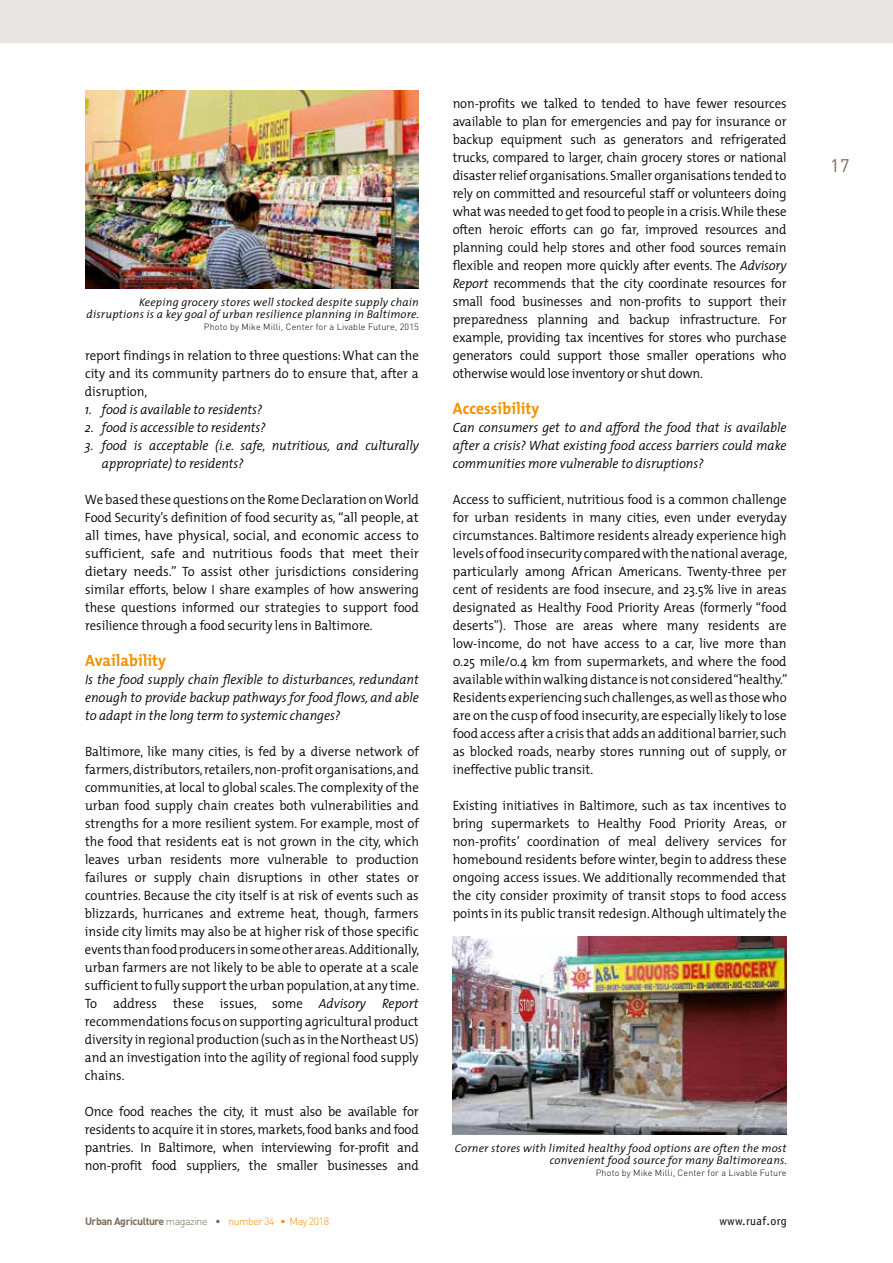
<style>
.page{position:relative;width:893px;height:1263px;background:#fff}
.page>*{position:absolute;margin:0;border:0;box-sizing:border-box;transform-origin:0 0}
.t1{font:18px "DIN";color:#7b6a58}
.t2{font:700 16.5px "The Mix";letter-spacing:.005em;color:#f39000;scale:.95 1}
.t3{font:300 13.5px/18px "The Mix";color:#000;text-align:justify;scale:.95 1}
.t4{font:italic 300 13.5px/18px "The Mix";color:#000;text-align:justify;scale:.95 1}
.t5{font:12px "Officina Sans";letter-spacing:.03em;color:#000}
.t6{font:italic 300 11.25px/12px "The Mix";letter-spacing:.02em;color:#000;text-align:right}
.t7{font:700 10.5px "DIN";letter-spacing:-.04em;color:#7b6a58}
.t8{font:300 9px "DIN";letter-spacing:.02em;color:#000}
.s1{font-style:italic}
.s2{font-weight:300}
.s3{font-weight:300;color:#f39000}
</style>
<div class="page">
<div style="left:0;top:0;width:893px;height:43px;background:#e9e5e2"></div>
<img style="left:85px;top:90px;width:334px;height:198px">
<img style="left:453px;top:936px;width:334px;height:198px">
<p class="t6" style="left:87px;top:296px;width:334px">Keeping grocery stores well stocked despite supply chain disruptions is a key goal of urban resilience planning in Baltimore.</p>
<p class="t8" style="left:204px;top:321px;width:216px">Photo by Mike Milli, Center for a Livable Future, 2015</p>
<p class="t3" style="left:85px;top:346px;width:353px">report findings in relation to three questions:What can the city and its community partners do to ensure that, after a disruption,</p>
<p class="t4" style="left:85px;top:400px;width:188px">1. food is available to residents?</p>
<p class="t4" style="left:85px;top:418px;width:192px">2. food is accessible to residents?</p>
<p class="t4" style="left:102px;top:436px;width:335px;text-indent:-17px">3. food is acceptable (i.e. safe, nutritious, and culturally appropriate) to residents?</p>
<p class="t3" style="left:85px;top:490px;width:353px">We based these questions on the RomeDeclarationonWorld Food Security’s definition of food security as, “all people, at all times, have physical, social, and economic access to sufficient, safe and nutritious foods that meet their dietary needs.” To assist other jurisdictions considering similar efforts, below I share examples of how answering these questions informed our strategies to support food resilience through a food security lens in Baltimore.</p>
<p class="t2" style="left:85px;top:647px;width:87px">Availability</p>
<p class="t4" style="left:85px;top:670px;width:353px">Is the food supply chain flexible to disturbances, redundant enough to provide backup pathways for food flows, and able to adapt in the long term to systemic changes?</p>
<p class="t3" style="left:85px;top:742px;width:354px">Baltimore, like many cities, is fed by a diverse network of farmers,distributors,retailers,non-profit organisations,and communities, at local to global scales.The complexity of the urban food supply chain creates both vulnerabilities and strengths for a more resilient system. For example, most of the food that residents eat is not grown in the city, which leaves urban residents more vulnerable to production failures or supply chain disruptions in other states or countries. Because the city itself is at risk of events such as blizzards, hurricanes and extreme heat, though, farmers inside city limits may also be at higher risk of those specific events thanfoodproducers insomeotherareas.Additionally, urban farmers are not likely to be able to operate at a scale sufficient to fully support the urban population,at any time.<br>To address these issues, some <span class="s1">Advisory Report </span>recommendations focus on supporting agricultural product diversity inregionalproduction(suchas intheNortheastUS) and an investigation into the agility of regional food supply chains.</p>
<p class="t3" style="left:85px;top:1102px;width:353px">Once food reaches the city, it must also be available for residents to acquire it in stores,markets,food banks and food pantries. In Baltimore, when interviewing for-profit and non-profit food suppliers, the smaller businesses and</p>
<p class="t7" style="left:85px;top:1214px;width:246px">Urban Agriculture <span class="s2">magazine •</span> <span class="s3">number 34 • May 2018</span></p>
<p class="t3" style="left:453px;top:94px;width:353px">non-profits we talked to tended to have fewer resources available to plan for emergencies and pay for insurance or backup equipment such as generators and refrigerated trucks, compared to larger, chain grocery stores or national disaster relief organisations. Smaller organisations tended to rely on committed and resourceful staff or volunteers doing what was needed to get food to people in a crisis.While these often heroic efforts can go far, improved resources and planning could help stores and other food sources remain flexible and reopen more quickly after events. The <span class="s1">Advisory Report</span> recommends that the city coordinate resources for small food businesses and non-profits to support their preparedness planning and backup infrastructure. For example, providing tax incentives for stores who purchase generators could support those smaller operations who otherwise would lose inventory or shut down.</p>
<p class="t2" style="left:453px;top:395px;width:92px">Accessibility</p>
<p class="t4" style="left:453px;top:418px;width:353px">Can consumers get to and afford the food that is available after a crisis? What existing food access barriers could make communities more vulnerable to disruptions?</p>
<p class="t3" style="left:453px;top:490px;width:354px">Access to sufficient, nutritious food is a common challenge for urban residents in many cities, even under everyday circumstances. Baltimore residents already experience high levelsoffoodinsecurity comparedwiththenationalaverage, particularly among African Americans. Twenty-three per cent of residents are food insecure, and 23.5% live in areas designated as Healthy Food Priority Areas (formerly “food deserts”). Those are areas where many residents are low-income, do not have access to a car, live more than 0.25 mile/0.4 km from supermarkets, and where the food availablewithinwalkingdistanceisnot considered“healthy.” Residents experiencingsuchchallenges,aswellas thosewho are on the cusp of food insecurity,are especially likely to lose food access after a crisis that adds an additional barrier,such as blocked roads, nearby stores running out of supply, or ineffective public transit.</p>
<p class="t3" style="left:453px;top:796px;width:353px">Existing initiatives in Baltimore, such as tax incentives to bring supermarkets to Healthy Food Priority Areas, or non-profits’ coordination of meal delivery services for homebound residents before winter, begin to address these ongoing access issues. We additionally recommended that the city consider proximity of transit stops to food access points in its public transit redesign.Although ultimately the</p>
<p class="t6" style="left:455px;top:1142px;width:334px">Corner stores with limited healthy food options are often the most convenient food source for many Baltimoreans.</p>
<p class="t8" style="left:596px;top:1167px;width:192px">Photo by Mike Milli, Center for a Livable Future</p>
<p class="t5" style="left:719px;top:1214px;width:69px">www.ruaf.org</p>
<h1 class="t1" style="left:830px;top:155px;width:21px">17</h1>
</div>
